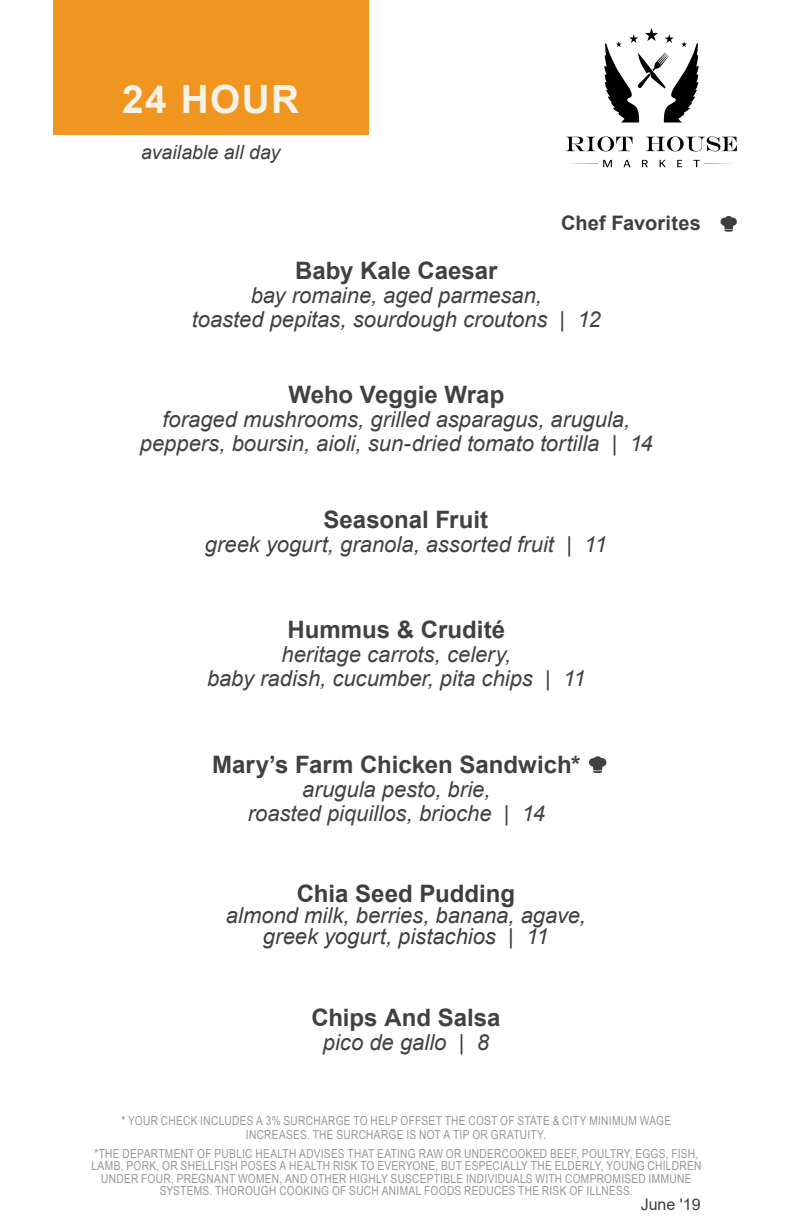
<style>
.page{position:relative;width:794px;height:1224px;background:#fff}
.page>*{position:absolute;margin:0;border:0;box-sizing:border-box;transform-origin:0 0}
.t1{font:700 38.8px "Arial";letter-spacing:.035em;color:#f5f2e7}
.t2{font:700 24px "Arial";color:#414042}
.t3{font:700 24px "Arial";color:#3e3d40}
.t4{font:italic 22px/24px "Arial";color:#414042;text-align:center}
.t5{font:italic 22px/21.2px "Arial";color:#3e3d40;text-align:center}
.t6{font:700 20px "Arial";letter-spacing:.01em;color:#3e3d40}
.t7{font:italic 19.6px "Arial";color:#3e3d40}
.t8{font:16px "Arial";color:#3d3c40}
.t9{font:12.4px/12.4px "Arial Narrow";letter-spacing:.025em;color:#969696;text-align:center}
</style>
<div class="page">
<svg style="left:604px;top:28px;width:94px;height:95px"></svg>
<svg style="left:566px;top:136px;width:66px;height:15px"></svg>
<svg style="left:646px;top:136px;width:90px;height:15px"></svg>
<svg style="left:603px;top:160px;width:8px;height:7px"></svg>
<svg style="left:623px;top:160px;width:7px;height:7px"></svg>
<svg style="left:642px;top:160px;width:5px;height:7px"></svg>
<svg style="left:659px;top:160px;width:6px;height:7px"></svg>
<svg style="left:677px;top:160px;width:5px;height:7px"></svg>
<svg style="left:693px;top:160px;width:6px;height:7px"></svg>
<hr style="left:704px;top:163px;width:32px;height:1px;background:#000">
<hr style="left:566px;top:163px;width:31px;height:1px;background:#000">
<div style="left:54px;top:0;width:315px;height:134px;background:#f09520"></div>
<svg style="left:589px;top:756px;width:17px;height:17px"></svg>
<svg style="left:720px;top:216px;width:16px;height:16px"></svg>
<h1 class="t1" style="left:122px;top:72px;width:179px">24 HOUR</h1>
<h3 class="t7" style="left:141px;top:139px;width:140px">available all day</h3>
<h3 class="t6" style="left:561px;top:209px;width:141px">Chef Favorites</h3>
<h2 class="t2" style="left:295px;top:253px;width:204px">Baby Kale Caesar</h2>
<h3 class="t4" style="left:192px;top:283px;width:410px">bay romaine, aged parmesan,<br>toasted pepitas, sourdough croutons | 12</h3>
<h2 class="t2" style="left:288px;top:378px;width:217px">Weho Veggie Wrap</h2>
<h3 class="t4" style="left:140px;top:408px;width:514px">foraged mushrooms, grilled asparagus, arugula, peppers, boursin, aioli, sun-dried tomato tortilla | 14</h3>
<h2 class="t2" style="left:323px;top:502px;width:166px">Seasonal Fruit</h2>
<h3 class="t4" style="left:205px;top:532px;width:403px">greek yogurt, granola, assorted fruit | 11</h3>
<h2 class="t2" style="left:287px;top:613px;width:219px">Hummus &amp; Crudité</h2>
<h3 class="t4" style="left:207px;top:643px;width:380px">heritage carrots, celery,<br>baby radish, cucumber, pita chips | 11</h3>
<h2 class="t2" style="left:212px;top:748px;width:370px">Mary’s Farm Chicken Sandwich*</h2>
<h3 class="t4" style="left:248px;top:778px;width:298px">arugula pesto, brie,<br>roasted piquillos, brioche | 14</h3>
<h2 class="t3" style="left:296px;top:876px;width:220px">Chia Seed Pudding</h2>
<h3 class="t5" style="left:226px;top:905px;width:361px">almond milk, berries, banana, agave, greek yogurt, pistachios | 11</h3>
<h2 class="t2" style="left:311px;top:1001px;width:190px">Chips And Salsa</h2>
<h3 class="t4" style="left:323px;top:1031px;width:168px">pico de gallo | 8</h3>
<p class="t9" style="left:121px;top:1113px;width:551px;line-height:14.2px">* YOUR CHECK INCLUDES A 3% SURCHARGE TO HELP OFFSET THE COST OF STATE &amp; CITY MINIMUM WAGE<br>INCREASES. THE SURCHARGE IS NOT A TIP OR GRATUITY.</p>
<p class="t9" style="left:91px;top:1147px;width:611px">*THE DEPARTMENT OF PUBLIC HEALTH ADVISES THAT EATING RAW OR UNDERCOOKED BEEF, POULTRY, EGGS, FISH, LAMB, PORK, OR SHELLFISH POSES A HEALTH RISK TO EVERYONE, BUT ESPECIALLY THE ELDERLY, YOUNG CHILDREN UNDER FOUR, PREGNANT WOMEN, AND OTHER HIGHLY SUSCEPTIBLE INDIVIDUALS WITH COMPROMISED IMMUNE SYSTEMS. THOROUGH COOKING OF SUCH ANIMAL FOODS REDUCES THE RISK OF ILLNESS.</p>
<p class="t8" style="left:640px;top:1193px;width:61px">June '19</p>
</div>
